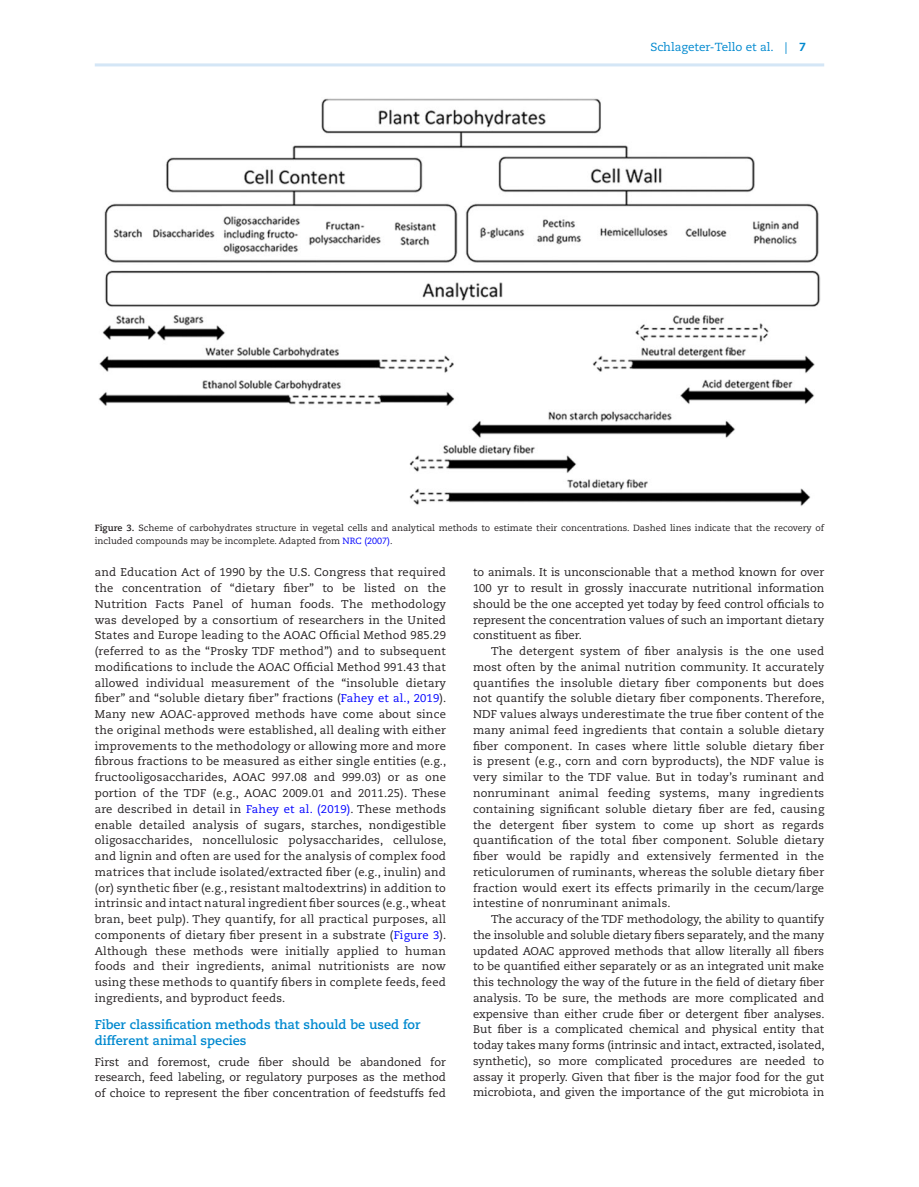
<style>
.page{position:relative;width:919px;height:1187px;background:#fff}
.page>*{position:absolute;margin:0;border:0;box-sizing:border-box;transform-origin:0 0}
.t1{font:700 12.75px/16.5px "Caecilia LT Std";color:#0089cf}
.t2{font:11.7px "Caecilia LT Std";color:#0089cf}
.t3{font:11.25px/15.8px "Caecilia LT Std";color:#231f20;text-align:justify}
.t4{font:9px/13.5px "Caecilia LT Std";color:#231f20}
.s1{font-weight:800}
.s2{font-weight:700}
.s3{color:#00f}
</style>
<div class="page">
<hr style="left:95px;top:63px;width:729px;height:3px;background:#d4e6f6">
<img style="left:98px;top:98px;width:722px;height:408px">
<p class="t2" style="left:650px;top:41px;width:157px">Schlageter-Tello et al. | <span class="s1">7</span></p>
<p class="t4" style="left:95px;top:521px;width:730px"><span class="s2">Figure 3.</span> Scheme of carbohydrates structure in vegetal cells and analytical methods to estimate their concentrations. Dashed lines indicate that the recovery of included compounds may be incomplete. Adapted from <span class="s3">NRC (2007)</span>.</p>
<p class="t3" style="left:95px;top:564px;width:353px">and Education Act of 1990 by the U.S. Congress that required the concentration of “dietary fiber” to be listed on the Nutrition Facts Panel of human foods. The methodology was developed by a consortium of researchers in the United States and Europe leading to the AOAC Official Method 985.29 (referred to as the “Prosky TDF method”) and to subsequent modifications to include the AOAC Official Method 991.43 that allowed individual measurement of the “insoluble dietary fiber” and “soluble dietary fiber” fractions (<span class="s3">Fahey et al., 2019</span>).<br>Many new AOAC-approved methods have come about since the original methods were established, all dealing with either improvements to the methodology or allowing more and more fibrous fractions to be measured as either single entities (e.g., fructooligosaccharides, AOAC 997.08 and 999.03) or as one portion of the TDF (e.g., AOAC 2009.01 and 2011.25). These are described in detail in <span class="s3">Fahey et al. (2019)</span>. These methods enable detailed analysis of sugars, starches, nondigestible oligosaccharides, noncellulosic polysaccharides, cellulose, and lignin and often are used for the analysis of complex food matrices that include isolated/extracted fiber (e.g., inulin) and (or) synthetic fiber (e.g., resistant maltodextrins) in addition to intrinsic and intact natural ingredient fiber sources (e.g., wheat bran, beet pulp). They quantify, for all practical purposes, all components of dietary fiber present in a substrate (<span class="s3">Figure 3</span>).<br>Although these methods were initially applied to human foods and their ingredients, animal nutritionists are now using these methods to quantify fibers in complete feeds, feed ingredients, and byproduct feeds.</p>
<p class="t1" style="left:95px;top:1016px;width:327px">Fiber classification methods that should be used for different animal species</p>
<p class="t3" style="left:95px;top:1053px;width:352px">First and foremost, crude fiber should be abandoned for research, feed labeling, or regulatory purposes as the method of choice to represent the fiber concentration of feedstuffs fed</p>
<p class="t3" style="left:473px;top:564px;width:352px">to animals. It is unconscionable that a method known for over 100 yr to result in grossly inaccurate nutritional information should be the one accepted yet today by feed control officials to represent the concentration values of such an important dietary constituent as fiber.</p>
<p class="t3" style="left:473px;top:643px;width:353px;text-indent:18px">The detergent system of fiber analysis is the one used most often by the animal nutrition community. It accurately quantifies the insoluble dietary fiber components but does not quantify the soluble dietary fiber components. Therefore, NDF values always underestimate the true fiber content of the many animal feed ingredients that contain a soluble dietary fiber component. In cases where little soluble dietary fiber is present (e.g., corn and corn byproducts), the NDF value is very similar to the TDF value. But in today’s ruminant and nonruminant animal feeding systems, many ingredients containing significant soluble dietary fiber are fed, causing the detergent fiber system to come up short as regards quantification of the total fiber component. Soluble dietary fiber would be rapidly and extensively fermented in the reticulorumen of ruminants, whereas the soluble dietary fiber fraction would exert its effects primarily in the cecum/large intestine of nonruminant animals.</p>
<p class="t3" style="left:473px;top:911px;width:353px;text-indent:18px">The accuracy of the TDF methodology, the ability to quantify the insoluble and soluble dietary fibers separately, and the many updated AOAC approved methods that allow literally all fibers to be quantified either separately or as an integrated unit make this technology the way of the future in the field of dietary fiber analysis. To be sure, the methods are more complicated and expensive than either crude fiber or detergent fiber analyses.<br>But fiber is a complicated chemical and physical entity that today takes many forms (intrinsic and intact, extracted, isolated, synthetic), so more complicated procedures are needed to assay it properly. Given that fiber is the major food for the gut microbiota, and given the importance of the gut microbiota in</p>
</div>
